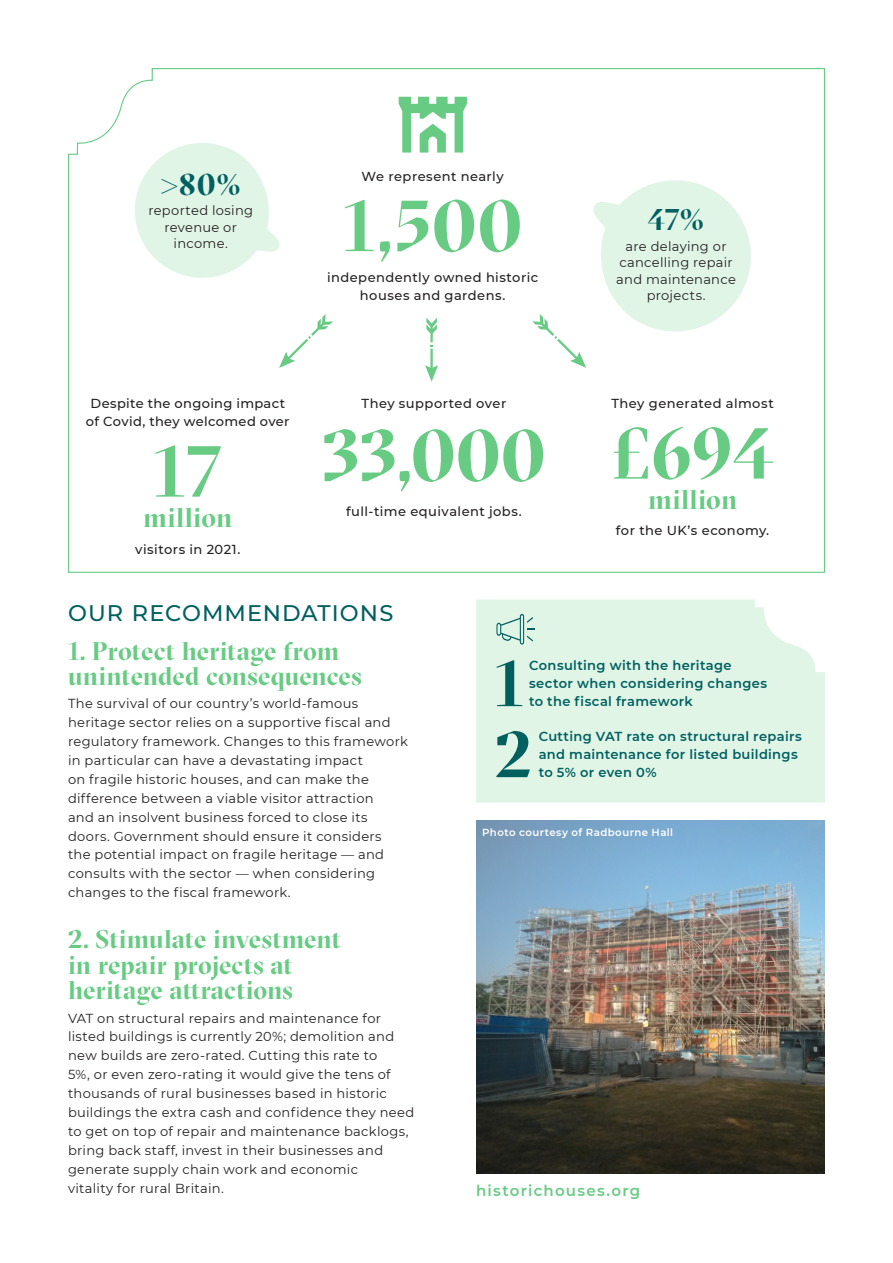
<style>
.page{position:relative;width:893px;height:1263px;background:#fff}
.page>*{position:absolute;margin:0;border:0;box-sizing:border-box;transform-origin:0 0}
.t1{font:700 72px "GT Sectra Display";letter-spacing:-.005em;color:#68cb84}
.t2{font:700 64.5px "GT Sectra Display";color:#006060}
.t3{font:700 30px "GT Sectra Display";color:#006060}
.t4{font:700 27px "GT Sectra Display";letter-spacing:.02em;color:#68cb84}
.t5{font:700 25.5px/25.5px "GT Sectra Display";letter-spacing:.005em;color:#68cb84}
.t6{font:500 22.5px "Montserrat";letter-spacing:.045em;color:#006060}
.t7{font:600 15px "Montserrat";letter-spacing:.08em;color:#68cb84}
.t8{font:13.05px/18.9px "Montserrat";letter-spacing:.025em;color:#231f20}
.t9{font:500 13.05px/18px "Montserrat";letter-spacing:.035em;color:#231f20;text-align:center}
.t10{font:600 13.05px/18px "Montserrat";letter-spacing:.025em;color:#006060}
.t11{font:600 10.2px "Montserrat";letter-spacing:.045em;color:#fff}
</style>
<div class="page">
<img style="left:476px;top:821px;width:349px;height:353px">
<div style="left:476px;top:600px;width:349px;height:202px;background:#e1f5e7"></div>
<svg style="left:68px;top:68px;width:757px;height:505px"></svg>
<svg style="left:425px;top:318px;width:13px;height:64px"></svg>
<svg style="left:279px;top:314px;width:54px;height:54px"></svg>
<svg style="left:532px;top:314px;width:54px;height:54px"></svg>
<svg style="left:399px;top:97px;width:68px;height:56px"></svg>
<svg style="left:125px;top:133px;width:155px;height:152px"></svg>
<svg style="left:592px;top:172px;width:170px;height:170px"></svg>
<svg style="left:496px;top:614px;width:39px;height:31px"></svg>
<h3 class="t3" style="left:160px;top:165px;width:82px">&gt;80%</h3>
<p class="t8" style="left:148px;top:202px;width:106px;line-height:16.5px;text-align:center">reported losing revenue or income.</p>
<p class="t9" style="left:362px;top:166px;width:144px">We represent nearly</p>
<h1 class="t1" style="left:343px;top:180px;width:182px">1,500</h1>
<p class="t9" style="left:327px;top:268px;width:213px">independently owned historic houses and gardens.</p>
<p class="t9" style="left:86px;top:394px;width:205px">Despite the ongoing impact of Covid, they welcomed over</p>
<h1 class="t1" style="left:153px;top:425px;width:71px">17</h1>
<h3 class="t4" style="left:143px;top:500px;width:91px">million</h3>
<p class="t9" style="left:135px;top:540px;width:107px">visitors in 2021.</p>
<p class="t9" style="left:361px;top:394px;width:146px">They supported over</p>
<h1 class="t1" style="left:322px;top:409px;width:226px">33,000</h1>
<p class="t9" style="left:346px;top:502px;width:177px">full-time equivalent jobs.</p>
<h3 class="t3" style="left:648px;top:200px;width:58px">47%</h3>
<p class="t8" style="left:616px;top:238px;width:121px;line-height:16.5px;text-align:center">are delaying or cancelling repair and maintenance projects.</p>
<p class="t9" style="left:611px;top:394px;width:164px">They generated almost</p>
<h1 class="t1" style="left:611px;top:407px;width:164px">£694</h1>
<h3 class="t4" style="left:648px;top:482px;width:91px">million</h3>
<p class="t9" style="left:616px;top:521px;width:155px">for the UK’s economy.</p>
<h3 class="t6" style="left:68px;top:598px;width:327px">OUR RECOMMENDATIONS</h3>
<h3 class="t5" style="left:68px;top:637px;width:295px">1. Protect heritage from unintended consequences</h3>
<p class="t8" style="left:68px;top:694px;width:341px">The survival of our country’s world-famous heritage sector relies on a supportive fiscal and regulatory framework. Changes to this framework in particular can have a devastating impact<br>on fragile historic houses, and can make the difference between a viable visitor attraction<br>and an insolvent business forced to close its doors. Government should ensure it considers<br>the potential impact on fragile heritage — and consults with the sector — when considering changes to the fiscal framework.</p>
<h3 class="t5" style="left:68px;top:926px;width:274px">2. Stimulate investment in repair projects at heritage attractions</h3>
<p class="t8" style="left:68px;top:1008px;width:348px">VAT on structural repairs and maintenance for listed buildings is currently 20%; demolition and new builds are zero-rated. Cutting this rate to<br>5%, or even zero-rating it would give the tens of thousands of rural businesses based in historic buildings the extra cash and confidence they need to get on top of repair and maintenance backlogs, bring back staff, invest in their businesses and generate supply chain work and economic<br>vitality for rural Britain.</p>
<h2 class="t2" style="left:495px;top:642px;width:30px">1</h2>
<p class="t10" style="left:529px;top:656px;width:239px">Consulting with the heritage sector when considering changes to the fiscal framework</p>
<h2 class="t2" style="left:495px;top:713px;width:39px">2</h2>
<p class="t10" style="left:539px;top:727px;width:265px">Cutting VAT rate on structural repairs and maintenance for listed buildings to 5% or even 0%</p>
<p class="t11" style="left:482px;top:825px;width:193px">Photo courtesy of Radbourne Hall</p>
<p class="t7" style="left:476px;top:1180px;width:166px">historichouses.org</p>
</div>
